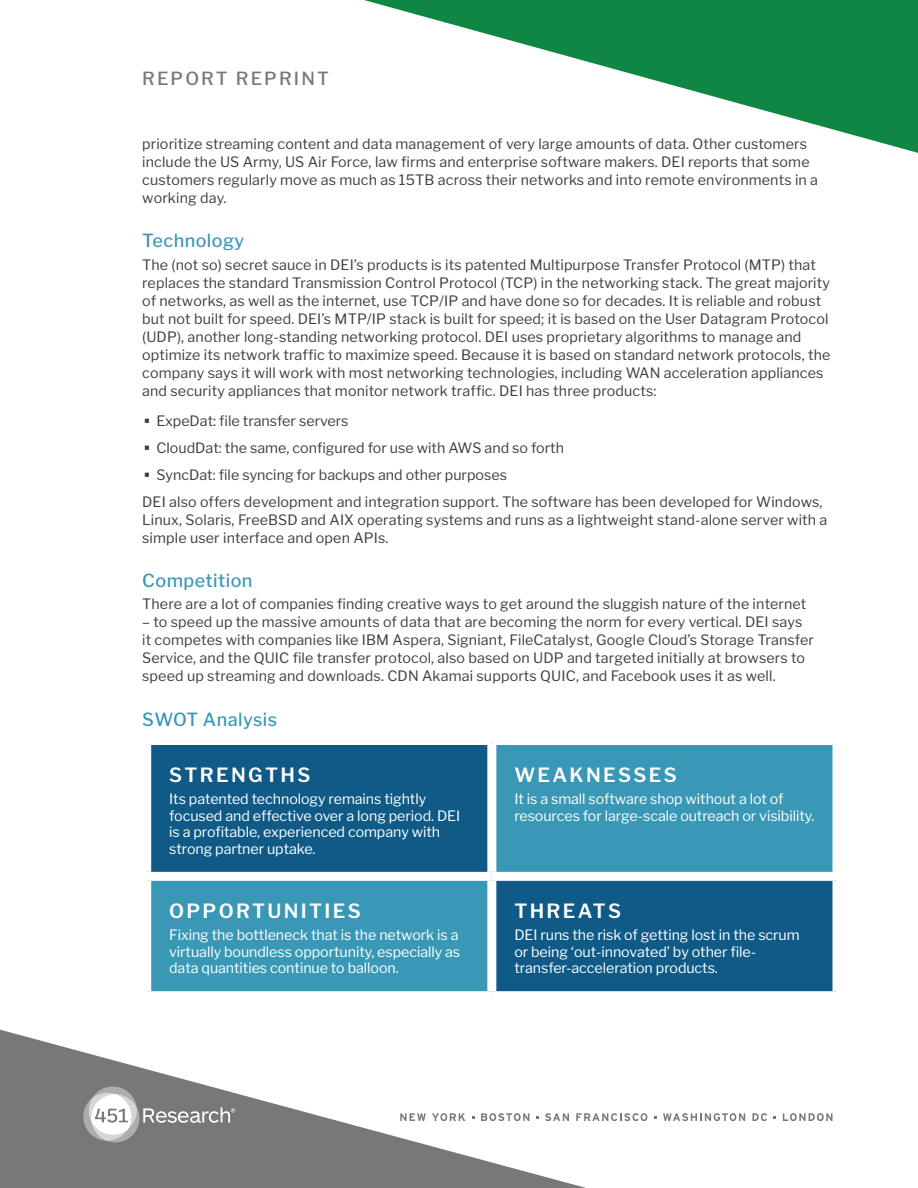
<style>
.page{position:relative;width:918px;height:1188px;background:#fff}
.page>*{position:absolute;margin:0;border:0;box-sizing:border-box;transform-origin:0 0}
.SWOT_Head{font:600 19.5px "Libre Franklin";letter-spacing:.12em;color:#fff}
.t1{font:500 18px "Libre Franklin";letter-spacing:.025em;color:#3998b5}
.t2{font:500 18px "Libre Franklin";letter-spacing:.12em;color:#78787a}
.Body{font:14.25px/18px "Libre Franklin";letter-spacing:.01em;color:#3e3e3f}
.SWOT_Body{font:14.25px/16.5px "Libre Franklin";letter-spacing:-.005em;color:#fff}
</style>
<div class="page">
<svg style="left:0;top:1029px;width:636px;height:159px"></svg>
<svg style="left:364px;top:0;width:554px;height:153px"></svg>
<svg style="left:82px;top:1086px;width:153px;height:56px"></svg>
<svg style="left:400px;top:1113px;width:26px;height:8px"></svg>
<svg style="left:432px;top:1113px;width:33px;height:8px"></svg>
<svg style="left:481px;top:1113px;width:48px;height:8px"></svg>
<svg style="left:545px;top:1113px;width:24px;height:8px"></svg>
<svg style="left:576px;top:1113px;width:71px;height:8px"></svg>
<svg style="left:663px;top:1113px;width:82px;height:8px"></svg>
<svg style="left:752px;top:1113px;width:15px;height:8px"></svg>
<svg style="left:783px;top:1113px;width:50px;height:8px"></svg>
<svg style="left:151px;top:745px;width:681px;height:246px;background:#24799d"></svg>
<div style="left:487px;top:745px;width:9px;height:127px;background:#fff"></div>
<div style="left:142px;top:872px;width:350px;height:9px;background:#fff"></div>
<div style="left:492px;top:872px;width:350px;height:9px;background:#fff"></div>
<div style="left:487px;top:881px;width:9px;height:110px;background:#fff"></div>
<p class="t2" style="left:142px;top:68px;width:188px">REPORT REPRINT</p>
<p class="Body" style="left:142px;top:135px;width:677px">prioritize streaming content and data management of very large amounts of data. Other customers include the US Army, US Air Force, law firms and enterprise software makers. DEI reports that some customers regularly move as much as 15TB across their networks and into remote environments in a working day.</p>
<h1 class="t1" style="left:142px;top:230px;width:104px">Technology</h1>
<p class="Body" style="left:142px;top:255px;width:690px">The (not so) secret sauce in DEI’s products is its patented Multipurpose Transfer Protocol (MTP) that replaces the standard Transmission Control Protocol (TCP) in the networking stack. The great majority of networks, as well as the internet, use TCP/IP and have done so for decades. It is reliable and robust but not built for speed. DEI’s MTP/IP stack is built for speed; it is based on the User Datagram Protocol (UDP), another long-standing networking protocol. DEI uses proprietary algorithms to manage and optimize its network traffic to maximize speed. Because it is based on standard network protocols, the company says it will work with most networking technologies, including WAN acceleration appliances and security appliances that monitor network traffic. DEI has three products:</p>
<p class="Body" style="left:156px;top:411px;width:194px">ExpeDat: file transfer servers</p>
<p class="Body" style="left:156px;top:438px;width:409px">CloudDat: the same, configured for use with AWS and so forth</p>
<p class="Body" style="left:156px;top:465px;width:352px">SyncDat: file syncing for backups and other purposes</p>
<p class="Body" style="left:142px;top:492px;width:687px">DEI also offers development and integration support. The software has been developed for Windows,<br>Linux, Solaris, FreeBSD and AIX operating systems and runs as a lightweight stand-alone server with a simple user interface and open APIs.</p>
<h1 class="t1" style="left:142px;top:569px;width:112px">Competition</h1>
<p class="Body" style="left:142px;top:595px;width:666px">There are a lot of companies finding creative ways to get around the sluggish nature of the internet</p>
<p class="Body" style="left:142px;top:613px;width:673px">– to speed up the massive amounts of data that are becoming the norm for every vertical. DEI says it competes with companies like IBM Aspera, Signiant, FileCatalyst, Google Cloud’s Storage Transfer Service, and the QUIC file transfer protocol, also based on UDP and targeted initially at browsers to speed up streaming and downloads. CDN Akamai supports QUIC, and Facebook uses it as well.</p>
<h1 class="t1" style="left:142px;top:708px;width:137px">SWOT Analysis</h1>
<p class="SWOT_Head" style="left:169px;top:763px;width:143px">STRENGTHS</p>
<p class="SWOT_Body" style="left:169px;top:791px;width:293px">Its patented technology remains tightly focused and effective over a long period. DEI is a profitable, experienced company with strong partner uptake.</p>
<p class="SWOT_Head" style="left:514px;top:763px;width:164px">WEAKNESSES</p>
<p class="SWOT_Body" style="left:514px;top:791px;width:302px">It is a small software shop without a lot of resources for large-scale outreach or visibility.</p>
<p class="SWOT_Head" style="left:169px;top:899px;width:193px">OPPORTUNITIES</p>
<p class="SWOT_Body" style="left:169px;top:927px;width:293px;text-align:justify">Fixing the bottleneck that is the network is a virtually boundless opportunity, especially as data quantities continue to balloon.</p>
<p class="SWOT_Head" style="left:514px;top:899px;width:108px">THREATS</p>
<p class="SWOT_Body" style="left:514px;top:927px;width:287px">DEI runs the risk of getting lost in the scrum or being ‘out-innovated’ by other file&shy;transfer-acceleration products.</p>
</div>
